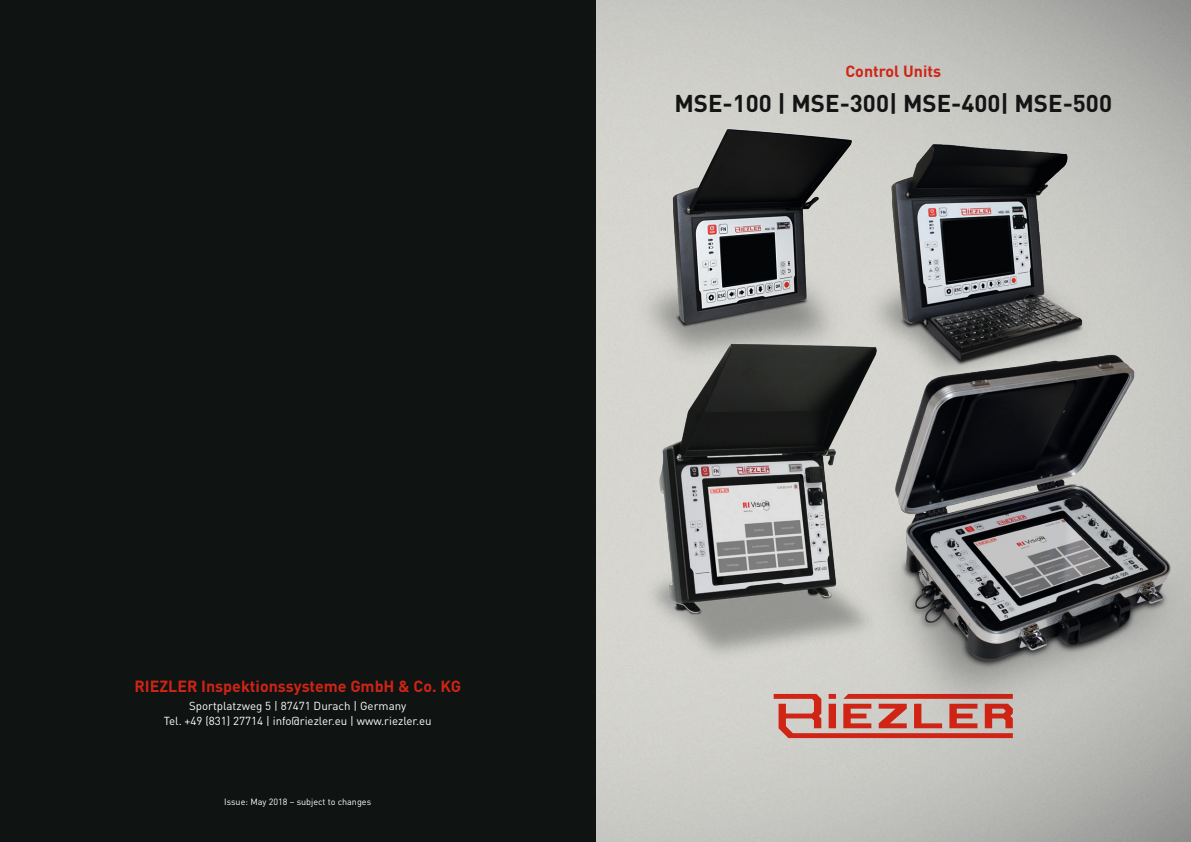
<style>
.page{position:relative;width:1191px;height:842px;background:#fff}
.page>*{position:absolute;margin:0;border:0;box-sizing:border-box;transform-origin:0 0}
.t1{font:700 24px "DIN Pro";color:#131413}
.t2{font:700 16px "DIN Pro";color:#d02415}
.t3{font:11.5px/15px "DIN Pro";color:#fff;text-align:center}
.t4{font:9px "DIN Pro";color:#fff}
</style>
<div class="page">
<img style="left:595px;top:0;width:596px;height:842px">
<div style="left:0;top:0;width:595px;height:842px;background:#0f1311"></div>
<svg style="left:773px;top:694px;width:62px;height:44px"></svg>
<img style="left:632px;top:117px;width:199px;height:206px">
<img style="left:831px;top:101px;width:313px;height:222px">
<img style="left:595px;top:323px;width:240px;height:361px">
<img style="left:835px;top:309px;width:356px;height:443px">
<h2 class="t2" style="left:845px;top:60px;width:97px">Control Units</h2>
<h1 class="t1" style="left:674px;top:87px;width:439px">MSE-100 | MSE-300| MSE-400| MSE-500</h1>
<h2 class="t2" style="left:134px;top:675px;width:328px">RIEZLER Inspektionssysteme GmbH &amp; Co. KG</h2>
<p class="t3" style="left:164px;top:698px;width:269px">Sportplatzweg 5 | 87471 Durach | Germany<br>Tel. +49 (831) 27714 | info@riezler.eu | www.riezler.eu</p>
<p class="t4" style="left:224px;top:796px;width:148px">Issue: May 2018 – subject to changes</p>
</div>
